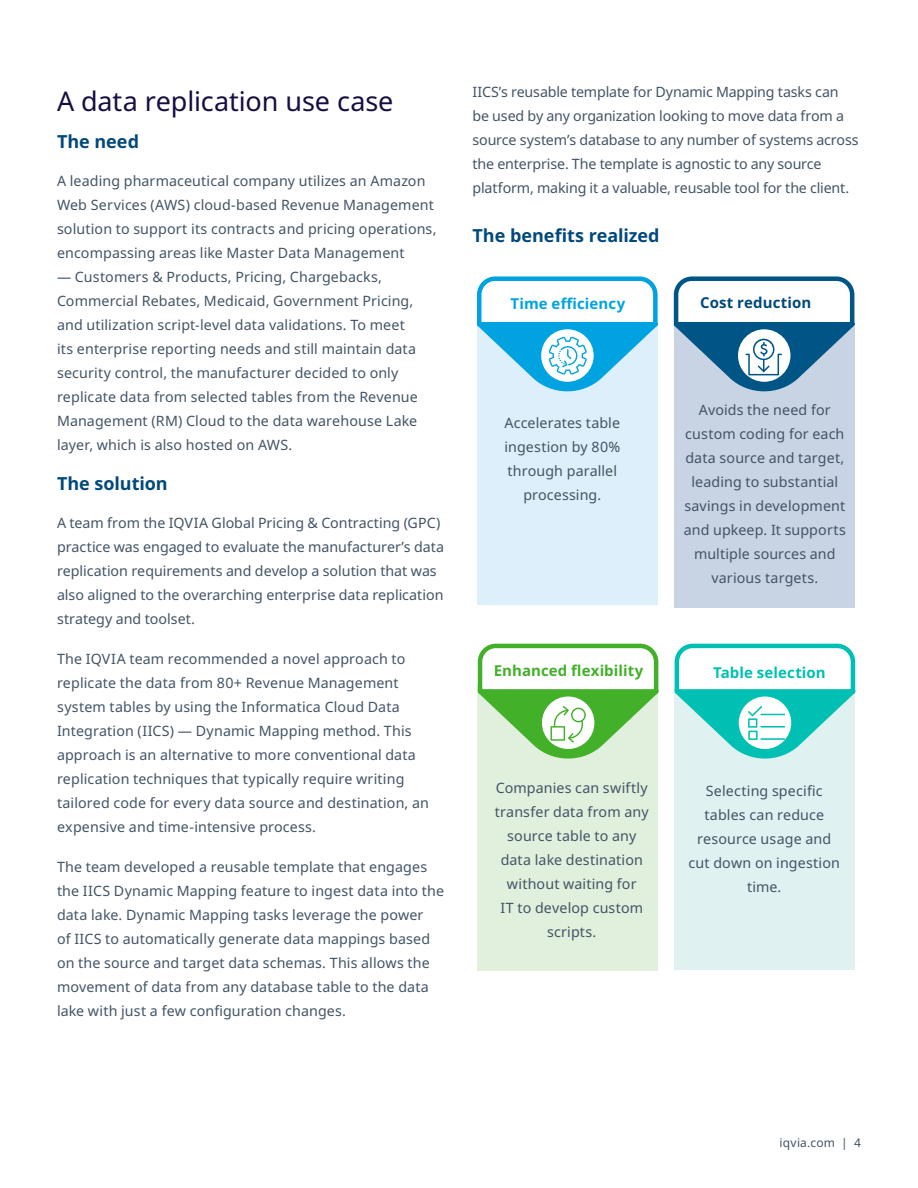
<style>
.page{position:relative;width:918px;height:1188px;background:#fff}
.page>*{position:absolute;margin:0;border:0;box-sizing:border-box;transform-origin:0 0}
.Section_heading{font:27px "Noto Sans";letter-spacing:-.005em;color:#150e42}
.Subheading{font:700 18px "Noto Sans";letter-spacing:-.005em;color:#00497b}
.Bullets{font:700 15px "Noto Sans";letter-spacing:.005em;color:#43b029}
.Bullets-2{font:700 15px "Noto Sans";letter-spacing:.005em;color:#00a3e0}
.Bullets-3{font:700 15px "Noto Sans";letter-spacing:.005em;color:#00c0b4}
.Bullets-4{font:700 15px "Noto Sans";letter-spacing:.005em;color:#00497b}
.Body_copy_-_Space{font:14.25px/24px "Noto Sans";letter-spacing:.005em;color:#425465}
.Bullets-5{font:14.25px/24px "Noto Sans";letter-spacing:.01em;color:#425465;text-align:center}
.t1{font:12px "Noto Sans";letter-spacing:.015em;color:#425465}
</style>
<div class="page">
<div style="left:477px;top:320px;width:180px;height:285px;background:#dceffa"></div>
<div style="left:674px;top:323px;width:180px;height:285px;background:#c8d3e4"></div>
<div style="left:478px;top:685px;width:180px;height:285px;background:#e1efdd"></div>
<div style="left:675px;top:689px;width:180px;height:280px;background:#dff1f0"></div>
<svg style="left:477px;top:276px;width:378px;height:121px"></svg>
<svg style="left:477px;top:643px;width:379px;height:118px"></svg>
<p class="Section_heading" style="left:57px;top:82px;width:338px">A data replication use case</p>
<p class="Subheading" style="left:57px;top:129px;width:84px">The need</p>
<p class="Body_copy_-_Space" style="left:57px;top:169px;width:381px">A leading pharmaceutical company utilizes an Amazon Web Services (AWS) cloud-based Revenue Management solution to support its contracts and pricing operations, encompassing areas like Master Data Management</p>
<p class="Body_copy_-_Space" style="left:57px;top:265px;width:362px">— Customers &amp; Products, Pricing, Chargebacks, Commercial Rebates, Medicaid, Government Pricing, and utilization script-level data validations. To meet its enterprise reporting needs and still maintain data security control, the manufacturer decided to only replicate data from selected tables from the Revenue Management (RM) Cloud to the data warehouse Lake layer, which is also hosted on AWS.</p>
<p class="Subheading" style="left:57px;top:471px;width:112px">The solution</p>
<p class="Body_copy_-_Space" style="left:57px;top:511px;width:389px">A team from the IQVIA Global Pricing &amp; Contracting (GPC) practice was engaged to evaluate the manufacturer’s data replication requirements and develop a solution that was also aligned to the overarching enterprise data replication strategy and toolset.</p>
<p class="Body_copy_-_Space" style="left:57px;top:647px;width:374px">The IQVIA team recommended a novel approach to replicate the data from 80+ Revenue Management system tables by using the Informatica Cloud Data Integration (IICS) — Dynamic Mapping method. This approach is an alternative to more conventional data replication techniques that typically require writing tailored code for every data source and destination, an expensive and time-intensive process.</p>
<p class="Body_copy_-_Space" style="left:57px;top:855px;width:389px">The team developed a reusable template that engages the IICS Dynamic Mapping feature to ingest data into the data lake. Dynamic Mapping tasks leverage the power<br>of IICS to automatically generate data mappings based on the source and target data schemas. This allows the movement of data from any database table to the data lake with just a few configuration changes.</p>
<p class="Body_copy_-_Space" style="left:472px;top:80px;width:388px">IICS’s reusable template for Dynamic Mapping tasks can be used by any organization looking to move data from a source system’s database to any number of systems across the enterprise. The template is agnostic to any source platform, making it a valuable, reusable tool for the client.</p>
<p class="Subheading" style="left:472px;top:223px;width:189px">The benefits realized</p>
<p class="Bullets-2" style="left:511px;top:293px;width:116px">Time efficiency</p>
<p class="Bullets-5" style="left:504px;top:411px;width:117px">Accelerates table ingestion by 80% through parallel processing.</p>
<p class="Bullets" style="left:494px;top:660px;width:151px">Enhanced flexibility</p>
<p class="Bullets-4" style="left:700px;top:291px;width:113px">Cost reduction</p>
<p class="Bullets-5" style="left:684px;top:399px;width:164px">Avoids the need for custom coding for each data source and target, leading to substantial savings in development and upkeep. It supports multiple sources and various targets.</p>
<p class="Bullets-3" style="left:713px;top:662px;width:114px">Table selection</p>
<p class="Bullets-5" style="left:495px;top:776px;width:155px">Companies can swiftly transfer data from any source table to any data lake destination without waiting for<br>IT to develop custom scripts.</p>
<p class="Bullets-5" style="left:689px;top:780px;width:153px">Selecting specific tables can reduce resource usage and cut down on ingestion time.</p>
<p class="t1" style="left:780px;top:1134px;width:83px">iqvia.com | 4</p>
</div>
